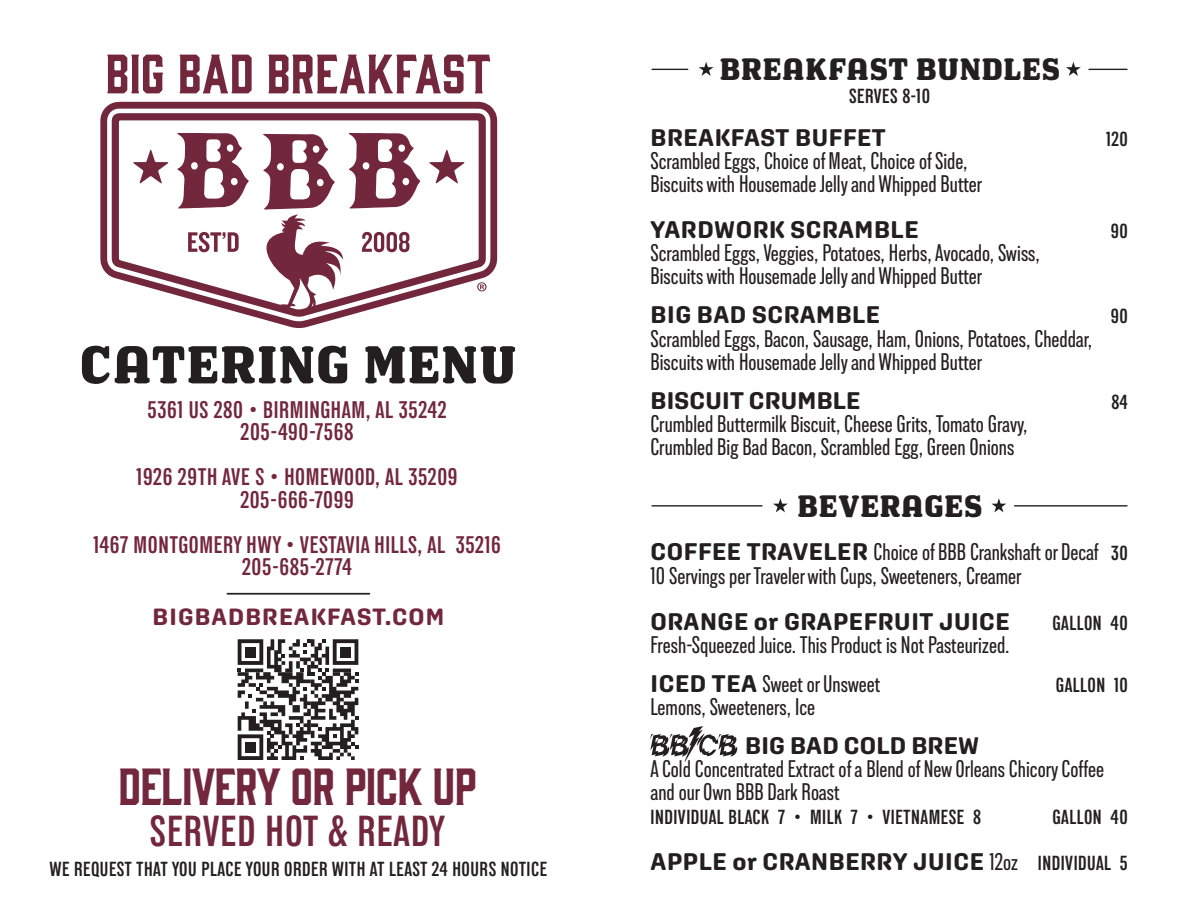
<style>
.page{position:relative;width:1188px;height:918px;background:#fff}
.page>*{position:absolute;margin:0;border:0;box-sizing:border-box;transform-origin:0 0}
.t1{font:700 52.35px "Los Feliz OT";letter-spacing:.025em;color:#231f20}
.t2{font:48px "Gin Round";letter-spacing:-.025em;color:#72273d}
.t3{font:600 condensed 43.35px "Lorimer No 2";letter-spacing:.025em;color:#72273d}
.t4{font:700 30.45px "Los Feliz OT";letter-spacing:.025em;color:#231f20}
.t5{font:500 condensed 24px/23.1px "Lorimer No 2";color:#231f20}
.t6{font:600 condensed 24px/22.5px "Lorimer No 2";letter-spacing:.025em;color:#72273d;text-align:center}
.t7{font:700 24px "Aglet Sans";letter-spacing:.025em;color:#231f20}
.t8{font:700 23.55px "Aglet Sans";letter-spacing:.05em;color:#72273d}
.t9{font:600 condensed 20.4px "Lorimer No 2";letter-spacing:.025em;color:#231f20}
.s1{font-family:"Aglet Sans";font-weight:700;font-stretch:normal}
.s2{font-weight:600;font-size:20.4px}
.s3{font-family:"Lorimer No 2";font-weight:500;font-stretch:condensed}
.s4{font-family:"Lorimer No 2";font-weight:600;font-stretch:condensed;font-size:20.4px}
</style>
<div class="page">
<hr style="left:227px;top:593px;width:142px;height:2px;background:#231f20">
<svg style="left:100px;top:102px;width:397px;height:226px"></svg>
<svg style="left:112px;top:113px;width:374px;height:204px"></svg>
<svg style="left:263px;top:134px;width:72px;height:76px"></svg>
<svg style="left:349px;top:133px;width:71px;height:75px"></svg>
<svg style="left:177px;top:133px;width:72px;height:75px"></svg>
<svg style="left:133px;top:150px;width:35px;height:34px"></svg>
<svg style="left:429px;top:150px;width:35px;height:33px"></svg>
<svg style="left:107px;top:55px;width:56px;height:38px"></svg>
<svg style="left:180px;top:55px;width:72px;height:38px"></svg>
<svg style="left:268px;top:55px;width:222px;height:38px"></svg>
<svg style="left:188px;top:232px;width:51px;height:20px"></svg>
<svg style="left:362px;top:232px;width:47px;height:20px"></svg>
<svg style="left:477px;top:282px;width:10px;height:9px"></svg>
<svg style="left:238px;top:639px;width:120px;height:121px"></svg>
<div style="left:245px;top:647px;width:11px;height:11px;background:#231f20"></div>
<div style="left:340px;top:647px;width:11px;height:11px;background:#231f20"></div>
<div style="left:245px;top:742px;width:11px;height:11px;background:#231f20"></div>
<svg style="left:699px;top:62px;width:15px;height:14px"></svg>
<hr style="left:652px;top:69px;width:36px;height:1px;background:#231f20">
<svg style="left:1066px;top:62px;width:15px;height:14px"></svg>
<hr style="left:1089px;top:69px;width:38px;height:1px;background:#231f20">
<svg style="left:773px;top:498px;width:15px;height:14px"></svg>
<hr style="left:652px;top:505px;width:110px;height:2px;background:#231f20">
<svg style="left:991px;top:498px;width:15px;height:14px"></svg>
<hr style="left:1015px;top:505px;width:112px;height:2px;background:#231f20">
<svg style="left:649px;top:726px;width:88px;height:36px"></svg>
<h1 class="t1" style="left:80px;top:332px;width:438px">CATERING MENU</h1>
<p class="t6" style="left:147px;top:398px;width:301px">5361 US 280 • BIRMINGHAM, AL 35242<br>205-490-7568</p>
<p class="t6" style="left:137px;top:465px;width:322px">1926 29TH AVE S • HOMEWOOD, AL 35209<br>205-666-7099</p>
<p class="t6" style="left:93px;top:533px;width:409px">1467 MONTGOMERY HWY • VESTAVIA HILLS, AL 35216<br>205-685-2774</p>
<p class="t8" style="left:153px;top:603px;width:293px">BIGBADBREAKFAST.COM</p>
<h2 class="t2" style="left:118px;top:754px;width:360px">DELIVERY OR PICK UP</h2>
<h3 class="t3" style="left:150px;top:807px;width:297px">SERVED HOT &amp; READY</h3>
<p class="t9" style="left:49px;top:858px;width:499px">WE REQUEST THAT YOU PLACE YOUR ORDER WITH AT LEAST 24 HOURS NOTICE</p>
<p class="t4" style="left:720px;top:50px;width:342px">BREAKFAST BUNDLES</p>
<p class="t9" style="left:849px;top:85px;width:83px">SERVES 8-10</p>
<p class="t7" style="left:651px;top:123px;width:237px">BREAKFAST BUFFET</p>
<p class="t9" style="left:1106px;top:127px;width:23px">120</p>
<p class="t5" style="left:651px;top:149px;width:333px">Scrambled Eggs, Choice of Meat, Choice of Side,<br>Biscuits with Housemade Jelly and Whipped Butter</p>
<p class="t7" style="left:651px;top:215px;width:269px">YARDWORK SCRAMBLE</p>
<p class="t9" style="left:1111px;top:220px;width:19px">90</p>
<p class="t5" style="left:651px;top:241px;width:391px">Scrambled Eggs, Veggies, Potatoes, Herbs, Avocado, Swiss,<br>Biscuits with Housemade Jelly and Whipped Butter</p>
<p class="t7" style="left:651px;top:301px;width:231px">BIG BAD SCRAMBLE</p>
<p class="t9" style="left:1111px;top:305px;width:19px">90</p>
<p class="t5" style="left:651px;top:326px;width:443px">Scrambled Eggs, Bacon, Sausage, Ham, Onions, Potatoes, Cheddar,<br>Biscuits with Housemade Jelly and Whipped Butter</p>
<p class="t7" style="left:651px;top:386px;width:211px">BISCUIT CRUMBLE</p>
<p class="t9" style="left:1111px;top:390px;width:18px">84</p>
<p class="t5" style="left:651px;top:412px;width:379px">Crumbled Buttermilk Biscuit, Cheese Grits, Tomato Gravy,<br>Crumbled Big Bad Bacon, Scrambled Egg, Green Onions</p>
<p class="t4" style="left:798px;top:487px;width:186px">BEVERAGES</p>
<p class="t5" style="left:651px;top:540px;width:479px"><span class="s1">COFFEE TRAVELER</span> Choice of BBB Crankshaft or Decaf <span class="s2">30<br></span>10 Servings per Traveler with Cups, Sweeteners, Creamer</p>
<p class="t7" style="left:651px;top:607px;width:361px">ORANGE or GRAPEFRUIT JUICE</p>
<p class="t9" style="left:1052px;top:611px;width:77px">GALLON 40</p>
<p class="t5" style="left:651px;top:625px;width:361px;line-height:39px">Fresh-Squeezed Juice. This Product is Not Pasteurized.<br><span class="s1">ICED TEA</span> Sweet or Unsweet</p>
<p class="t9" style="left:1056px;top:674px;width:73px">GALLON 10</p>
<p class="t5" style="left:651px;top:695px;width:166px">Lemons, Sweeteners, Ice</p>
<p class="t7" style="left:745px;top:731px;width:235px">BIG BAD COLD BREW</p>
<p class="t5" style="left:651px;top:757px;width:455px">A Cold Concentrated Extract of a Blend of New Orleans Chicory Coffee and our Own BBB Dark Roast</p>
<p class="t9" style="left:651px;top:805px;width:332px">INDIVIDUAL BLACK 7 • MILK 7 • VIETNAMESE 8</p>
<p class="t9" style="left:1052px;top:805px;width:77px">GALLON 40</p>
<p class="t7" style="left:651px;top:847px;width:479px">APPLE or CRANBERRY JUICE <span class="s3">12oz</span> <span class="s4">INDIVIDUAL 5</span></p>
</div>
